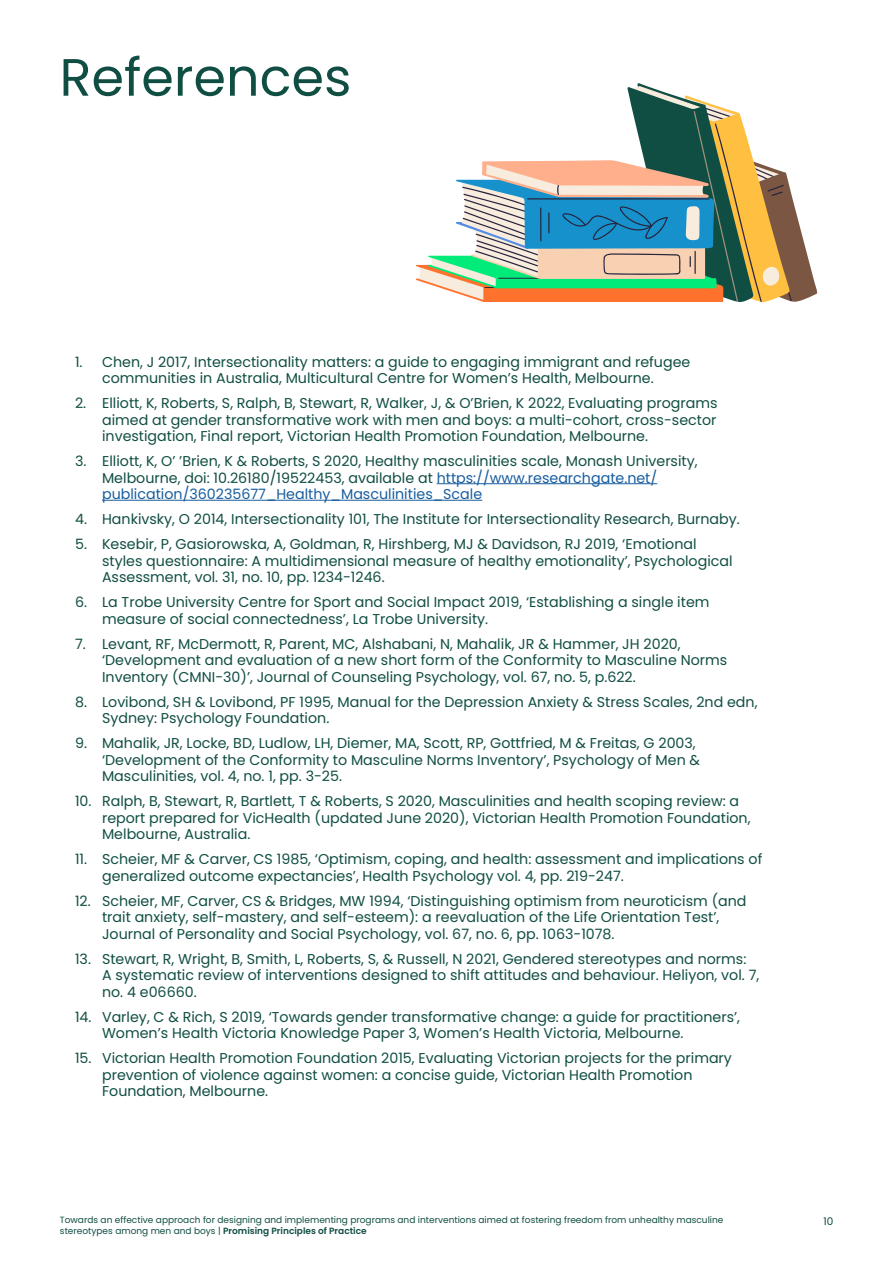
<style>
.page{position:relative;width:893px;height:1263px;background:#fff}
.page>*{position:absolute;margin:0;border:0;box-sizing:border-box;transform-origin:0 0}
.t1{font:52.5px "Poppins";color:#104e43}
.t2{font:14.25px/16.5px "Poppins";color:#104e43}
.t3{font:10.5px "Poppins";color:#104e43}
.t4{font:9px/10.8px "Poppins";color:#104e43}
.s1{color:#175d9e}
.s2{font-weight:600}
</style>
<div class="page">
<hr style="left:437px;top:483px;width:220px;height:1px;background:#175d9e">
<hr style="left:102px;top:500px;width:380px;height:1px;background:#175d9e">
<svg style="left:416px;top:83px;width:401px;height:219px"></svg>
<p class="t1" style="left:60px;top:47px;width:293px">References</p>
<p class="t2" style="left:102px;top:353px;width:590px;text-indent:-27px">1. Chen, J 2017, Intersectionality matters: a guide to engaging immigrant and refugee communities in Australia, Multicultural Centre for Women’s Health, Melbourne.</p>
<p class="t2" style="left:102px;top:395px;width:617px;text-align:justify;text-indent:-27px">2. Elliott, K, Roberts, S, Ralph, B, Stewart, R, Walker, J, &amp; O’Brien, K 2022, Evaluating programs aimed at gender transformative work with men and boys: a multi-cohort, cross-sector investigation, Final report, Victorian Health Promotion Foundation, Melbourne.</p>
<p class="t2" style="left:102px;top:453px;width:597px;text-indent:-27px">3. Elliott, K, O’ ’Brien, K &amp; Roberts, S 2020, Healthy masculinities scale, Monash University,<br>Melbourne, doi: 10.26180/19522453, available at <span class="s1">https://www.researchgate.net/ publication/360235677_Healthy_Masculinities_Scale</span></p>
<p class="t2" style="left:75px;top:511px;width:666px">4. Hankivsky, O 2014, Intersectionality 101, The Institute for Intersectionality Research, Burnaby.</p>
<p class="t2" style="left:102px;top:536px;width:632px;text-indent:-27px">5. Kesebir, P, Gasiorowska, A, Goldman, R, Hirshberg, MJ &amp; Davidson, RJ 2019, ‘Emotional styles questionnaire: A multidimensional measure of healthy emotionality’, Psychological<br>Assessment, vol. 31, no. 10, pp. 1234-1246.</p>
<p class="t2" style="left:102px;top:594px;width:609px;text-indent:-27px">6. La Trobe University Centre for Sport and Social Impact 2019, ‘Establishing a single item measure of social connectedness’, La Trobe University.</p>
<p class="t2" style="left:102px;top:635px;width:627px;text-indent:-27px">7. Levant, RF, McDermott, R, Parent, MC, Alshabani, N, Mahalik, JR &amp; Hammer, JH 2020, ‘Development and evaluation of a new short form of the Conformity to Masculine Norms<br>Inventory (CMNI-30)’, Journal of Counseling Psychology, vol. 67, no. 5, p.622.</p>
<p class="t2" style="left:102px;top:693px;width:657px;text-indent:-27px">8. Lovibond, SH &amp; Lovibond, PF 1995, Manual for the Depression Anxiety &amp; Stress Scales, 2nd edn,<br>Sydney: Psychology Foundation.</p>
<p class="t2" style="left:102px;top:735px;width:600px;text-indent:-27px">9. Mahalik, JR, Locke, BD, Ludlow, LH, Diemer, MA, Scott, RP, Gottfried, M &amp; Freitas, G 2003, ‘Development of the Conformity to Masculine Norms Inventory’, Psychology of Men &amp;<br>Masculinities, vol. 4, no. 1, pp. 3-25.</p>
<p class="t2" style="left:102px;top:793px;width:650px;text-indent:-27px">10. Ralph, B, Stewart, R, Bartlett, T &amp; Roberts, S 2020, Masculinities and health scoping review: a report prepared for VicHealth (updated June 2020), Victorian Health Promotion Foundation,<br>Melbourne, Australia.</p>
<p class="t2" style="left:102px;top:851px;width:662px;text-indent:-27px">11. Scheier, MF &amp; Carver, CS 1985, ‘Optimism, coping, and health: assessment and implications of generalized outcome expectancies’, Health Psychology vol. 4, pp. 219-247.</p>
<p class="t2" style="left:102px;top:892px;width:646px;text-indent:-27px">12. Scheier, MF, Carver, CS &amp; Bridges, MW 1994, ‘Distinguishing optimism from neuroticism (and trait anxiety, self-mastery, and self-esteem): a reevaluation of the Life Orientation Test’,<br>Journal of Personality and Social Psychology, vol. 67, no. 6, pp. 1063-1078.</p>
<p class="t2" style="left:102px;top:950px;width:659px;text-indent:-27px">13. Stewart, R, Wright, B, Smith, L, Roberts, S, &amp; Russell, N 2021, Gendered stereotypes and norms:<br>A systematic review of interventions designed to shift attitudes and behaviour. Heliyon, vol. 7, no. 4 e06660.</p>
<p class="t2" style="left:102px;top:1008px;width:639px;text-indent:-27px">14. Varley, C &amp; Rich, S 2019, ‘Towards gender transformative change: a guide for practitioners’,<br>Women’s Health Victoria Knowledge Paper 3, Women’s Health Victoria, Melbourne.</p>
<p class="t2" style="left:102px;top:1050px;width:631px;text-indent:-27px">15. Victorian Health Promotion Foundation 2015, Evaluating Victorian projects for the primary prevention of violence against women: a concise guide, Victorian Health Promotion<br>Foundation, Melbourne.</p>
<p class="t4" style="left:60px;top:1214px;width:665px">Towards an effective approach for designing and implementing programs and interventions aimed at fostering freedom from unhealthy masculine stereotypes among men and boys | <span class="s2">Promising Principles of Practice</span></p>
<p class="t3" style="left:823px;top:1215px;width:11px">10</p>
</div>
